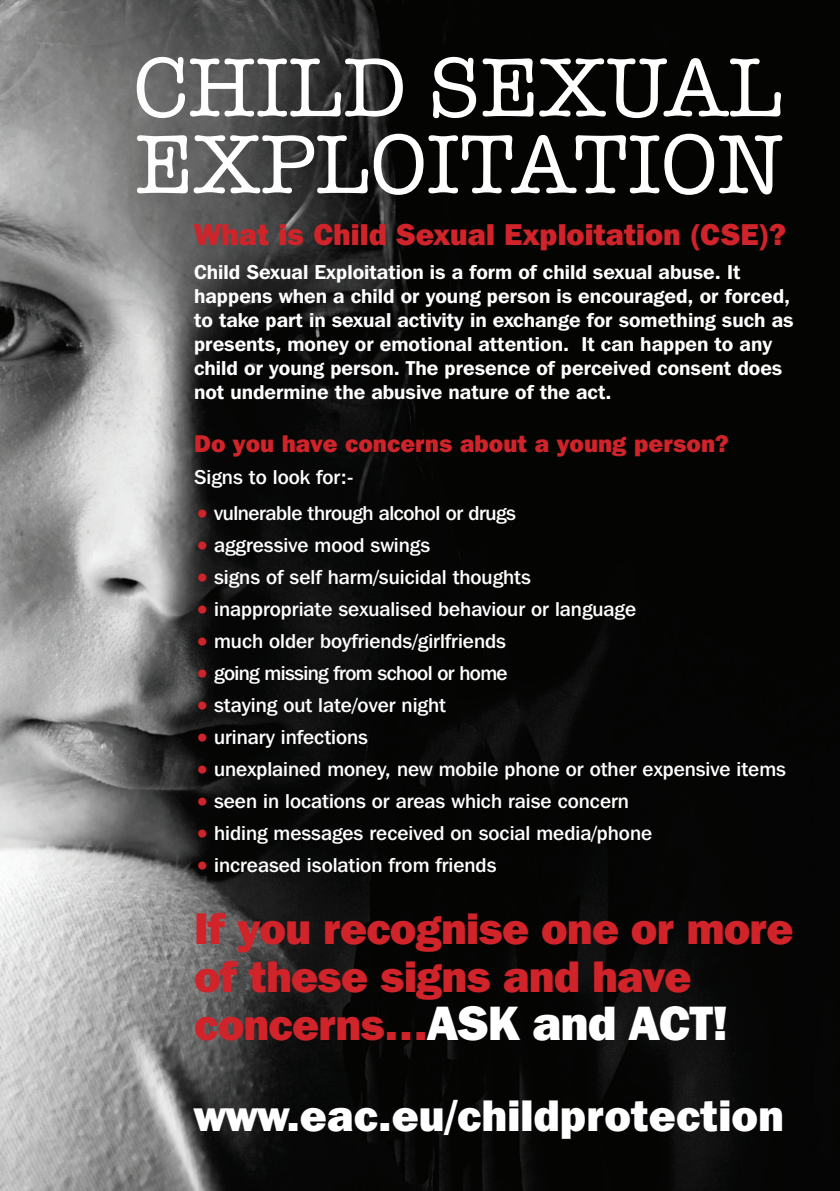
<style>
.page{position:relative;width:840px;height:1191px;background:#fff}
.page>*{position:absolute;margin:0;border:0;box-sizing:border-box;transform-origin:0 0}
.t1{font:86px "American Typewriter";color:#fff}
.t2{font:800 48px "Franklin Gothic IT Cby BT";letter-spacing:-.02em;color:#fff}
.t3{font:800 44px/48px "Franklin Gothic IT Cby BT";letter-spacing:-.02em;color:#d1232a}
.t4{font:800 44px "Franklin Gothic IT Cby BT";color:#fff}
.t5{font:800 30px "Franklin Gothic IT Cby BT";color:#d1232a}
.t6{font:800 24px "Franklin Gothic IT Cby BT";color:#d1232a}
.t7{font:500 20px "Franklin Gothic IT Cby BT";color:#fff}
.t8{font:600 20px/24px "Franklin Gothic IT Cby BT";color:#fff}
.t9{font:500 20px "Franklin Gothic IT Cby BT";letter-spacing:-.02em;color:#fff}
.t10{font:500 20px "Franklin Gothic IT Cby BT";letter-spacing:-.03em;color:#fff}
.s1{font-size:28px;color:#d1232a}
.s2{font-size:44px;color:#d1232a}
</style>
<div class="page">
<img style="left:0;top:0;width:839px;height:1191px">
<p class="t1" style="left:133px;top:22px;width:651px">CHILD SEXUAL</p>
<p class="t1" style="left:135px;top:99px;width:649px">EXPLOITATION</p>
<p class="t5" style="left:194px;top:216px;width:593px">What is Child Sexual Exploitation (CSE)?</p>
<p class="t8" style="left:194px;top:260px;width:600px">Child Sexual Exploitation is a form of child sexual abuse. It happens when a child or young person is encouraged, or forced, to take part in sexual activity in exchange for something such as presents, money or emotional attention. It can happen to any child or young person. The presence of perceived consent does not undermine the abusive nature of the act.</p>
<p class="t6" style="left:194px;top:428px;width:536px">Do you have concerns about a young person?</p>
<p class="t7" style="left:194px;top:465px;width:161px">Signs to look for:-</p>
<p class="t9" style="left:194px;top:501px;width:323px"><span class="s1">•</span> vulnerable through alcohol or drugs</p>
<p class="t7" style="left:194px;top:533px;width:237px"><span class="s1">•</span> aggressive mood swings</p>
<p class="t7" style="left:194px;top:565px;width:338px"><span class="s1">•</span> signs of self harm/suicidal thoughts</p>
<p class="t7" style="left:194px;top:597px;width:443px"><span class="s1">•</span> inappropriate sexualised behaviour or language</p>
<p class="t7" style="left:194px;top:629px;width:313px"><span class="s1">•</span> much older boyfriends/girlfriends</p>
<p class="t10" style="left:194px;top:661px;width:315px"><span class="s1">•</span> going missing from school or home</p>
<p class="t7" style="left:194px;top:693px;width:253px"><span class="s1">•</span> staying out late/over night</p>
<p class="t7" style="left:194px;top:725px;width:175px"><span class="s1">•</span> urinary infections</p>
<p class="t7" style="left:194px;top:757px;width:593px"><span class="s1">•</span> unexplained money, new mobile phone or other expensive items</p>
<p class="t7" style="left:194px;top:789px;width:436px"><span class="s1">•</span> seen in locations or areas which raise concern</p>
<p class="t7" style="left:194px;top:821px;width:459px"><span class="s1">•</span> hiding messages received on social media/phone</p>
<p class="t7" style="left:194px;top:853px;width:304px"><span class="s1">•</span> increased isolation from friends</p>
<p class="t3" style="left:194px;top:904px;width:600px">If you recognise one or more of these signs and have</p>
<p class="t2" style="left:194px;top:993px;width:536px"><span class="s2">concerns…</span>ASK and ACT!</p>
<p class="t4" style="left:194px;top:1087px;width:591px">www.eac.eu/childprotection</p>
</div>
